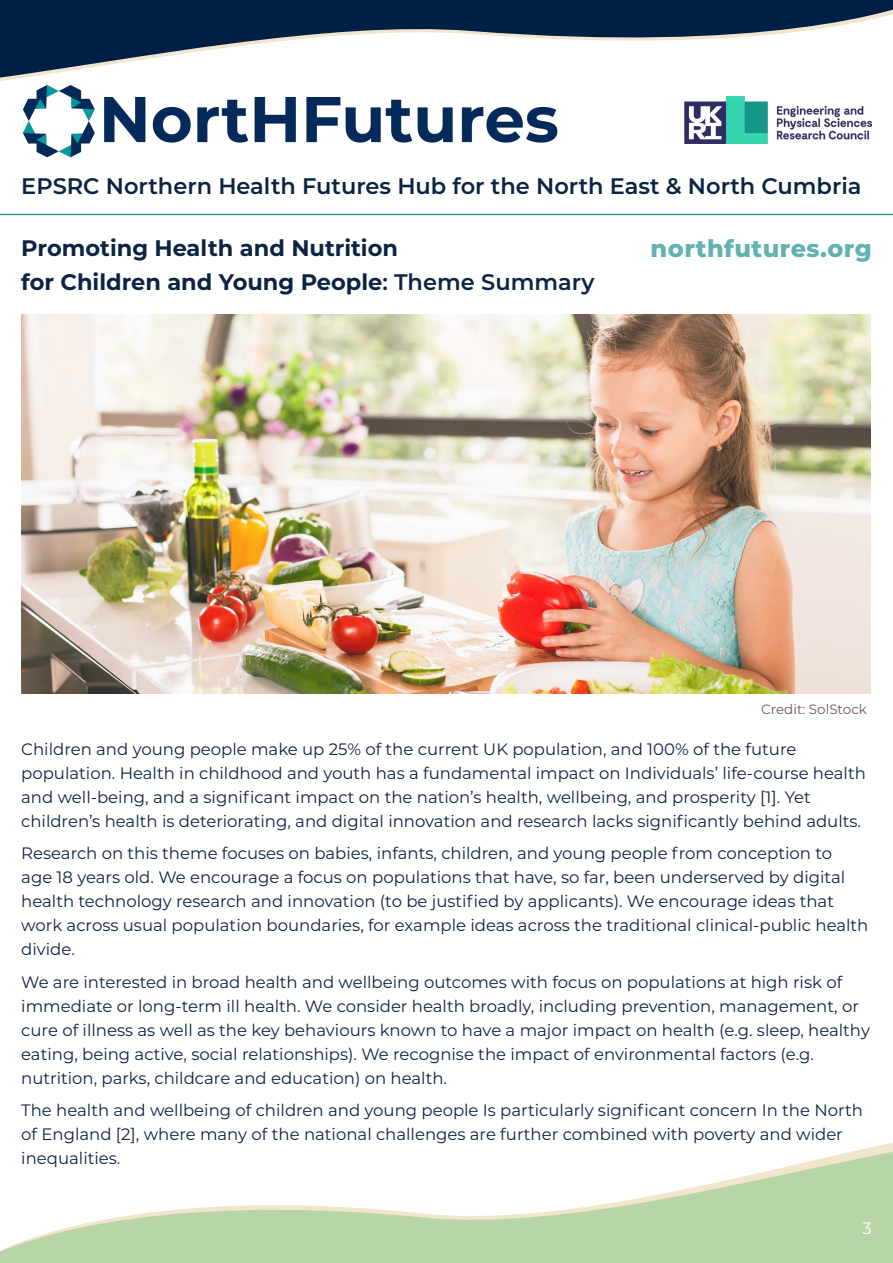
<style>
.page{position:relative;width:893px;height:1263px;background:#fff}
.page>*{position:absolute;margin:0;border:0;box-sizing:border-box;transform-origin:0 0}
.t1{font:800 24px "Montserrat";letter-spacing:.02em;color:#62b2b0}
.Body_Text_NortHFutures{font:700 22.5px/34.5px "Montserrat";color:#0d2344}
.t2{font:600 22.5px "Montserrat";color:#0d2344}
.Body_Text_NortHFutures-2{font:16.5px/24px "Montserrat";color:#0d2344}
.Body_Text_NortHFutures-3{font:16.5px "Montserrat";color:#fff}
.Body_Text_NortHFutures-4{font:13.5px "Montserrat";color:#745850}
.s1{font-weight:600}
</style>
<div class="page">
<svg style="left:0;top:1151px;width:893px;height:112px;fill:#b8d5a7"></svg>
<hr style="left:0;top:214px;width:893px;height:1px;background:#42978b">
<img style="left:22px;top:85px;width:535px;height:73px">
<img style="left:684px;top:97px;width:188px;height:47px">
<svg style="left:0;top:0;width:893px;height:79px"></svg>
<img style="left:21px;top:315px;width:850px;height:379px">
<p class="t2" style="left:21px;top:170px;width:842px">EPSRC Northern Health Futures Hub for the North East &amp; North Cumbria</p>
<p class="Body_Text_NortHFutures" style="left:21px;top:229px;width:575px">Promoting Health and Nutrition<br>for Children and Young People<span class="s1">: Theme Summary</span></p>
<p class="t1" style="left:651px;top:231px;width:223px">northfutures.org</p>
<p class="Body_Text_NortHFutures-4" style="left:761px;top:700px;width:107px">Credit: SolStock</p>
<p class="Body_Text_NortHFutures-2" style="left:21px;top:736px;width:846px">Children and young people make up 25% of the current UK population, and 100% of the future population. Health in childhood and youth has a fundamental impact on Individuals’ life-course health and well-being, and a significant impact on the nation’s health, wellbeing, and prosperity [1]. Yet children’s health is deteriorating, and digital innovation and research lacks significantly behind adults.</p>
<p class="Body_Text_NortHFutures-2" style="left:21px;top:841px;width:849px">Research on this theme focuses on babies, infants, children, and young people from conception to<br>age 18 years old. We encourage a focus on populations that have, so far, been underserved by digital health technology research and innovation (to be justified by applicants). We encourage ideas that work across usual population boundaries, for example ideas across the traditional clinical-public health divide.</p>
<p class="Body_Text_NortHFutures-2" style="left:21px;top:969px;width:850px">We are interested in broad health and wellbeing outcomes with focus on populations at high risk of immediate or long-term ill health. We consider health broadly, including prevention, management, or cure of illness as well as the key behaviours known to have a major impact on health (e.g. sleep, healthy eating, being active, social relationships). We recognise the impact of environmental factors (e.g. nutrition, parks, childcare and education) on health.</p>
<p class="Body_Text_NortHFutures-2" style="left:21px;top:1098px;width:843px">The health and wellbeing of children and young people Is particularly significant concern In the North of England [2], where many of the national challenges are further combined with poverty and wider inequalities.</p>
<p class="Body_Text_NortHFutures-3" style="left:862px;top:1217px;width:11px">3</p>
</div>
